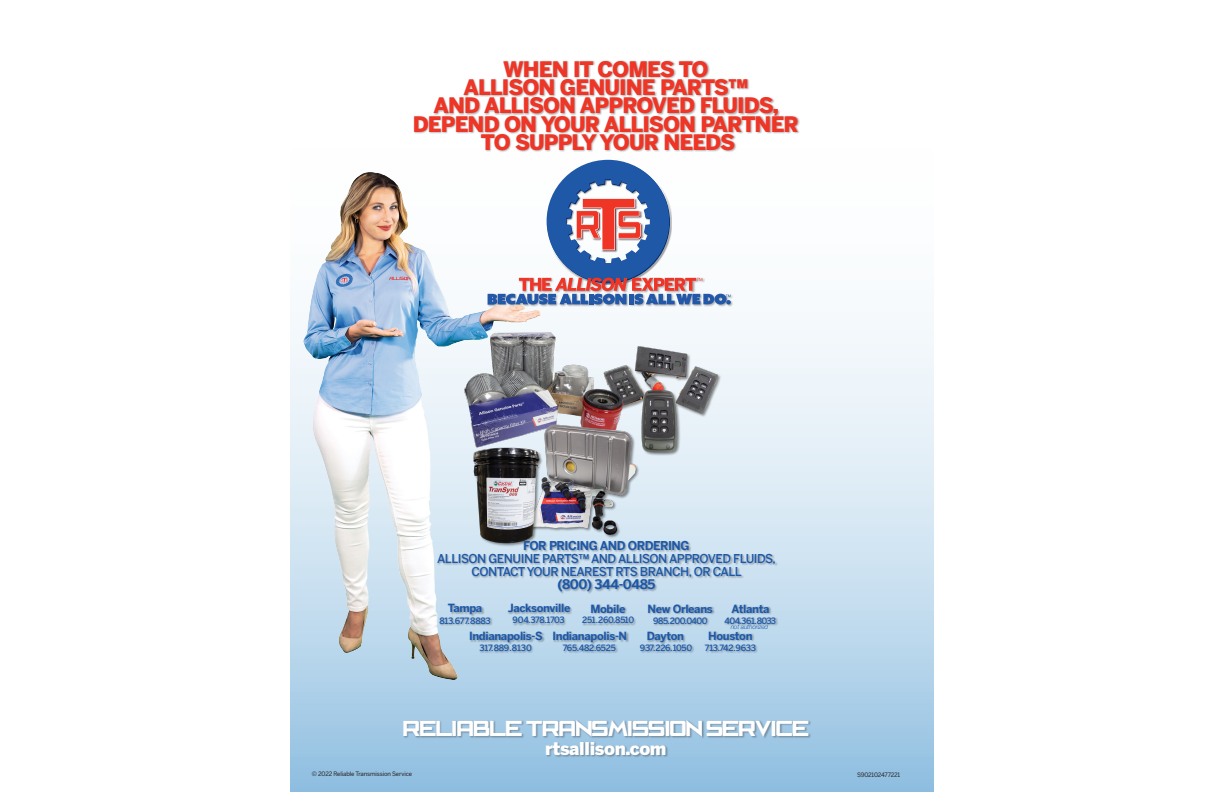
<style>
.page{position:relative;width:1224px;height:792px;background:#fff}
.page>*{position:absolute;margin:0;border:0;box-sizing:border-box;transform-origin:0 0}
.t1{font:900 21.3px "Benton Sans";letter-spacing:-.04em;color:#ee3526}
.t2{font:20px "Cafe Nero M54";letter-spacing:-.04em;color:#fff}
.t3{font:900 17.7px "Benton Sans";letter-spacing:-.02em;color:#fff}
.t4{font:700 13px "Benton Sans";letter-spacing:-.04em;color:#1d58a8}
.t5{font:500 12px "Benton Sans";letter-spacing:-.04em;color:#1d58a8}
.t6{font:700 12px "Benton Sans";letter-spacing:-.04em;color:#1d58a8}
.t7{font:700 11.1px "Benton Sans";letter-spacing:-.03em;color:#1d58a8}
.t8{font:500 8.6px "Benton Sans";letter-spacing:-.035em;color:#1d58a8}
.t9{font:500 8.6px "Benton Sans";letter-spacing:-.06em;color:#1d58a8}
.t10{font:italic 300 6.4px "Helvetica Neue";letter-spacing:-.02em;color:#1d58a8}
.t11{font:6px "Benton Sans";letter-spacing:-.02em;color:#231f20}
</style>
<div class="page">
<svg style="left:291px;top:319px;width:643px;height:473px"></svg>
<div style="left:414px;top:60px;width:387px;height:93px;background:#231f20;opacity:.35"></div>
<div style="left:487px;top:293px;width:247px;height:14px;background:#231f20;opacity:.35"></div>
<svg style="left:559px;top:160px;width:172px;height:145px"></svg>
<img style="left:559px;top:319px;width:179px;height:222px">
<div style="left:437px;top:541px;width:341px;height:53px;background:#231f20;opacity:.35"></div>
<div style="left:403px;top:720px;width:408px;height:20px;background:#231f20;opacity:.35"></div>
<div style="left:546px;top:741px;width:123px;height:17px;background:#231f20;opacity:.35"></div>
<div style="left:507px;top:604px;width:66px;height:11px;background:#231f20;opacity:.35"></div>
<div style="left:512px;top:617px;width:55px;height:9px;background:#231f20;opacity:.35"></div>
<div style="left:591px;top:604px;width:37px;height:11px;background:#231f20;opacity:.35"></div>
<div style="left:582px;top:617px;width:54px;height:9px;background:#231f20;opacity:.35"></div>
<div style="left:648px;top:604px;width:67px;height:11px;background:#231f20;opacity:.35"></div>
<div style="left:709px;top:631px;width:46px;height:11px;background:#231f20;opacity:.35"></div>
<div style="left:705px;top:644px;width:53px;height:10px;background:#231f20;opacity:.35"></div>
<div style="left:553px;top:632px;width:76px;height:13px;background:#231f20;opacity:.35"></div>
<div style="left:563px;top:645px;width:55px;height:9px;background:#231f20;opacity:.35"></div>
<div style="left:647px;top:632px;width:39px;height:13px;background:#231f20;opacity:.35"></div>
<div style="left:640px;top:644px;width:55px;height:10px;background:#231f20;opacity:.35"></div>
<div style="left:731px;top:604px;width:41px;height:11px;background:#231f20;opacity:.35"></div>
<div style="left:724px;top:617px;width:55px;height:9px;background:#231f20;opacity:.35"></div>
<div style="left:653px;top:617px;width:57px;height:9px;background:#231f20;opacity:.35"></div>
<img style="left:290px;top:172px;width:269px;height:515px">
<p class="t1" style="left:503px;top:55px;width:207px">WHEN IT COMES TO</p>
<p class="t1" style="left:463px;top:74px;width:286px">ALLISON GENUINE PARTS™</p>
<p class="t1" style="left:433px;top:92px;width:347px">AND ALLISON APPROVED FLUIDS,</p>
<p class="t1" style="left:413px;top:110px;width:388px">DEPEND ON YOUR ALLISON PARTNER</p>
<p class="t1" style="left:481px;top:128px;width:256px">TO SUPPLY YOUR NEEDS</p>
<p class="t6" style="left:523px;top:538px;width:168px">FOR PRICING AND ORDERING</p>
<p class="t5" style="left:437px;top:551px;width:340px">ALLISON GENUINE PARTS™ AND ALLISON APPROVED FLUIDS,</p>
<p class="t5" style="left:471px;top:564px;width:272px">CONTACT YOUR NEAREST RTS BRANCH, OR CALL</p>
<p class="t4" style="left:557px;top:576px;width:100px">(800) 344-0485</p>
<p class="t7" style="left:448px;top:601px;width:36px">Tampa</p>
<p class="t8" style="left:439px;top:615px;width:53px">813.677.8883</p>
<p class="t7" style="left:508px;top:601px;width:64px">Jacksonville</p>
<p class="t8" style="left:513px;top:615px;width:54px">904.378.1703</p>
<p class="t7" style="left:648px;top:602px;width:67px">New Orleans</p>
<p class="t7" style="left:708px;top:629px;width:46px">Houston</p>
<p class="t8" style="left:705px;top:643px;width:53px">713.742.9633</p>
<p class="t7" style="left:732px;top:602px;width:40px">Atlanta</p>
<p class="t9" style="left:724px;top:615px;width:53px">404.361.8033</p>
<p class="t10" style="left:731px;top:622px;width:39px">not authorized</p>
<p class="t7" style="left:591px;top:602px;width:36px">Mobile</p>
<p class="t8" style="left:582px;top:615px;width:53px">251.260.8510</p>
<p class="t9" style="left:653px;top:615px;width:56px">985.200.0400</p>
<p class="t7" style="left:469px;top:629px;width:75px">Indianapolis-S</p>
<p class="t8" style="left:480px;top:643px;width:54px">317.889.8130</p>
<p class="t7" style="left:647px;top:629px;width:39px">Dayton</p>
<p class="t8" style="left:640px;top:643px;width:54px">937.226.1050</p>
<p class="t7" style="left:553px;top:629px;width:76px">Indianapolis-N</p>
<p class="t8" style="left:563px;top:643px;width:55px">765.482.6525</p>
<p class="t2" style="left:403px;top:718px;width:408px">RELIABLE TRANSMISSION SERVICE</p>
<p class="t3" style="left:545px;top:737px;width:123px">rtsallison.com</p>
<p class="t11" style="left:312px;top:771px;width:102px">© 2022 Reliable Transmission Service</p>
<p class="t11" style="left:857px;top:771px;width:45px">S902102477221</p>
</div>
